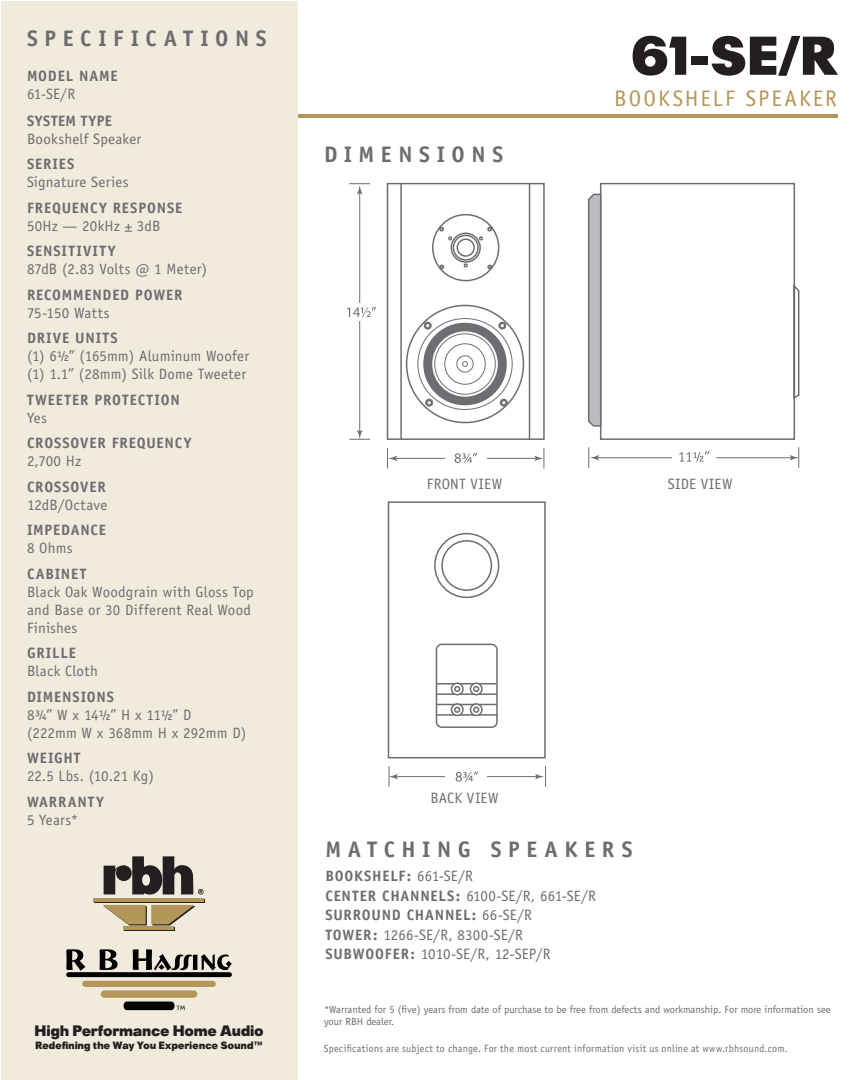
<style>
.page{position:relative;width:864px;height:1080px;background:#fff}
.page>*{position:absolute;margin:0;border:0;box-sizing:border-box;transform-origin:0 0}
.FrontModel{font:900 54px "Plak";color:#231f20}
.BackSpecificationsTi{font:700 22.5px "Officina Sans";letter-spacing:.295em;color:#6c6d70}
.FrontType{font:22.5px "Officina Sans";letter-spacing:.09em;color:#b39758}
.BackTechTxt{font:15px/18px "Officina Sans";letter-spacing:.015em;color:#6c6d70}
.BackTechTxtBd{font:700 15px "Officina Sans";letter-spacing:.055em;color:#6c6d70}
.BackTechTxtBd-2{font:15px/19.5px "Officina Sans";letter-spacing:.005em;color:#6c6d70}
.Tech_Info_Text{font:15px/18px "Officina Sans";letter-spacing:.005em;color:#6c6d70}
.Redefining_tag_line{font:900 15px "Plak";letter-spacing:.025em;color:#231f20}
.BackTechTxtBd-3{font:700 15px "Officina Sans";letter-spacing:.075em;color:#6c6d70}
.Tech_Info_Text-2{font:700 15px "Officina Sans";letter-spacing:.03em;color:#6c6d70}
.footnote{font:10.5px/12px "Officina Sans";color:#6c6d70}
.BackPolicyTag{font:10.5px "Officina Sans";letter-spacing:.025em;color:#6c6d70;scale:.95 1}
.Redefining_tag_line-2{font:900 10.5px "Plak";letter-spacing:.03em;color:#231f20}
.s1{font-weight:700}
.s2{font-weight:400}
</style>
<div class="page">
<hr style="left:272px;top:114px;width:566px;height:3px;background:#b39758">
<div style="left:1px;top:1px;width:296px;height:1078px;background:#f0ebdd"></div>
<svg style="left:66px;top:949px;width:19px;height:22px"></svg>
<svg style="left:100px;top:949px;width:18px;height:21px"></svg>
<svg style="left:133px;top:949px;width:99px;height:22px"></svg>
<div style="left:82px;top:981px;width:134px;height:6px;background:#b39758;border-radius:3px"></div>
<div style="left:101px;top:990px;width:96px;height:8px;background:#b39758;border-radius:4px"></div>
<svg style="left:124px;top:1002px;width:61px;height:8px"></svg>
<div style="left:66px;top:972px;width:166px;height:5px;background:#000001;border-radius:3px"></div>
<hr style="left:94px;top:899px;width:111px;height:4px;background:#231f20">
<hr style="left:93px;top:898px;width:111px;height:4px;background:#b39758">
<hr style="left:124px;top:927px;width:51px;height:4px;background:#231f20">
<hr style="left:123px;top:926px;width:51px;height:4px;background:#b39758">
<svg style="left:102px;top:905px;width:94px;height:21px"></svg>
<svg style="left:104px;top:856px;width:100px;height:39px"></svg>
<svg style="left:600px;top:183px;width:199px;height:257px"></svg>
<svg style="left:587px;top:193px;width:15px;height:234px;background:#b0b1b3"></svg>
<hr style="left:597px;top:457px;width:195px;height:1px;background:#6c6d70">
<svg style="left:790px;top:447px;width:9px;height:21px"></svg>
<svg style="left:588px;top:447px;width:11px;height:21px"></svg>
<div style="left:673px;top:449px;width:43px;height:17px;background:#fff"></div>
<hr style="left:359px;top:192px;width:1px;height:240px;background:#6c6d70">
<svg style="left:349px;top:183px;width:21px;height:12px"></svg>
<svg style="left:349px;top:430px;width:21px;height:10px"></svg>
<div style="left:344px;top:304px;width:31px;height:17px;background:#fff"></div>
<svg style="left:387px;top:183px;width:159px;height:576px"></svg>
<div style="left:451px;top:703px;width:13px;height:13px;border:2px solid #6c6d70;border-radius:50%"></div>
<div style="left:470px;top:703px;width:13px;height:13px;border:2px solid #6c6d70;border-radius:50%"></div>
<svg style="left:435px;top:682px;width:64px;height:32px"></svg>
<hr style="left:396px;top:776px;width:141px;height:1px;background:#6c6d70">
<div style="left:445px;top:768px;width:42px;height:17px;background:#fff"></div>
<svg style="left:389px;top:766px;width:9px;height:21px"></svg>
<svg style="left:535px;top:766px;width:11px;height:21px"></svg>
<svg style="left:679px;top:451px;width:31px;height:11px"></svg>
<svg style="left:347px;top:307px;width:29px;height:10px"></svg>
<svg style="left:455px;top:453px;width:22px;height:10px"></svg>
<svg style="left:456px;top:771px;width:22px;height:11px"></svg>
<div style="left:500px;top:399px;width:8px;height:7px;border:1px solid #6d6e71;border-radius:50%"></div>
<div style="left:406px;top:305px;width:118px;height:118px;border:2px solid #6d6e71;border-radius:50%"></div>
<svg style="left:423px;top:322px;width:84px;height:84px"></svg>
<p class="BackSpecificationsTi" style="left:27px;top:24px;width:241px">SPECIFICATIONS</p>
<p class="BackTechTxtBd" style="left:27px;top:66px;width:92px">MODEL NAME</p>
<p class="BackTechTxt" style="left:27px;top:84px;width:50px">61-SE/R</p>
<p class="Tech_Info_Text-2" style="left:27px;top:111px;width:87px">SYSTEM TYPE</p>
<p class="BackTechTxt" style="left:27px;top:129px;width:116px">Bookshelf Speaker</p>
<p class="BackTechTxtBd" style="left:27px;top:155px;width:49px">SERIES</p>
<p class="BackTechTxt" style="left:27px;top:173px;width:103px">Signature Series</p>
<p class="BackTechTxtBd" style="left:27px;top:198px;width:157px">FREQUENCY RESPONSE</p>
<p class="BackTechTxt" style="left:27px;top:216px;width:135px">50Hz — 20kHz ± 3dB</p>
<p class="BackTechTxtBd-3" style="left:27px;top:242px;width:90px">SENSITIVITY</p>
<p class="BackTechTxt" style="left:27px;top:260px;width:181px">87dB (2.83 Volts @ 1 Meter)</p>
<p class="BackTechTxtBd" style="left:27px;top:285px;width:157px">RECOMMENDED POWER</p>
<p class="BackTechTxt" style="left:27px;top:303px;width:84px">75-150 Watts</p>
<p class="BackTechTxtBd" style="left:27px;top:329px;width:92px">DRIVE UNITS</p>
<p class="BackTechTxt" style="left:27px;top:347px;width:224px">(1) 6½” (165mm) Aluminum Woofer (1) 1.1” (28mm) Silk Dome Tweeter</p>
<p class="BackTechTxtBd" style="left:27px;top:390px;width:154px">TWEETER PROTECTION</p>
<p class="BackTechTxt" style="left:27px;top:408px;width:21px">Yes</p>
<p class="BackTechTxtBd" style="left:27px;top:434px;width:166px">CROSSOVER FREQUENCY</p>
<p class="BackTechTxt" style="left:27px;top:452px;width:56px">2,700 Hz</p>
<p class="BackTechTxtBd" style="left:27px;top:477px;width:80px">CROSSOVER</p>
<p class="BackTechTxt" style="left:27px;top:495px;width:82px">12dB/Octave</p>
<p class="BackTechTxtBd" style="left:27px;top:521px;width:81px">IMPEDANCE</p>
<p class="BackTechTxt" style="left:27px;top:539px;width:47px">8 Ohms</p>
<p class="BackTechTxtBd" style="left:27px;top:564px;width:61px">CABINET</p>
<p class="BackTechTxt" style="left:27px;top:582px;width:228px">Black Oak Woodgrain with Gloss Top and Base or 30 Different Real Wood<br>Finishes</p>
<p class="BackTechTxtBd" style="left:27px;top:644px;width:51px">GRILLE</p>
<p class="BackTechTxt" style="left:27px;top:662px;width:72px">Black Cloth</p>
<p class="BackTechTxtBd" style="left:27px;top:687px;width:89px">DIMENSIONS</p>
<p class="Tech_Info_Text" style="left:27px;top:705px;width:221px">8¾” W x 14½” H x 11½” D<br>(222mm W x 368mm H x 292mm D)</p>
<p class="BackTechTxtBd" style="left:27px;top:749px;width:55px">WEIGHT</p>
<p class="Tech_Info_Text" style="left:27px;top:767px;width:129px">22.5 Lbs. (10.21 Kg)</p>
<p class="BackTechTxtBd" style="left:27px;top:792px;width:79px">WARRANTY</p>
<p class="Tech_Info_Text" style="left:27px;top:810px;width:53px">5 Years*</p>
<p class="BackSpecificationsTi" style="left:324px;top:141px;width:181px">DIMENSIONS</p>
<p class="FrontModel" style="left:631px;top:24px;width:207px">61-SE/R</p>
<p class="FrontType" style="left:614px;top:85px;width:224px">BOOKSHELF SPEAKER</p>
<p class="BackTechTxt" style="left:427px;top:475px;width:77px">FRONT VIEW</p>
<p class="BackTechTxt" style="left:668px;top:475px;width:66px">SIDE VIEW</p>
<p class="BackTechTxt" style="left:430px;top:789px;width:70px">BACK VIEW</p>
<p class="BackSpecificationsTi" style="left:325px;top:835px;width:309px">MATCHING SPEAKERS</p>
<p class="BackTechTxtBd-2" style="left:325px;top:867px;width:272px"><span class="s1">BOOKSHELF:</span> 661-SE/R<br><span class="s1">CENTER CHANNELS:</span> 6100-SE/R, 661-SE/R</p>
<p class="BackTechTxtBd" style="left:325px;top:906px;width:208px">SURROUND CHANNEL: <span class="s2">66-SE/R</span></p>
<p class="BackTechTxtBd-2" style="left:325px;top:925px;width:199px"><span class="s1">TOWER:</span> 1266-SE/R, 8300-SE/R</p>
<p class="BackTechTxtBd-2" style="left:325px;top:945px;width:227px"><span class="s1">SUBWOOFER:</span> 1010-SE/R, 12-SEP/R</p>
<p class="footnote" style="left:324px;top:1003px;width:508px">*Warranted for 5 (five) years from date of purchase to be free from defects and workmanship. For more information see your RBH dealer.</p>
<p class="Redefining_tag_line" style="left:35px;top:1021px;width:230px">High Performance Home Audio</p>
<p class="Redefining_tag_line-2" style="left:35px;top:1039px;width:229px">Redefining the Way You Experience Sound™</p>
<p class="BackPolicyTag" style="left:324px;top:1042px;width:490px">Specifications are subject to change. For the most current information visit us online at www.rbhsound.com.</p>
</div>
